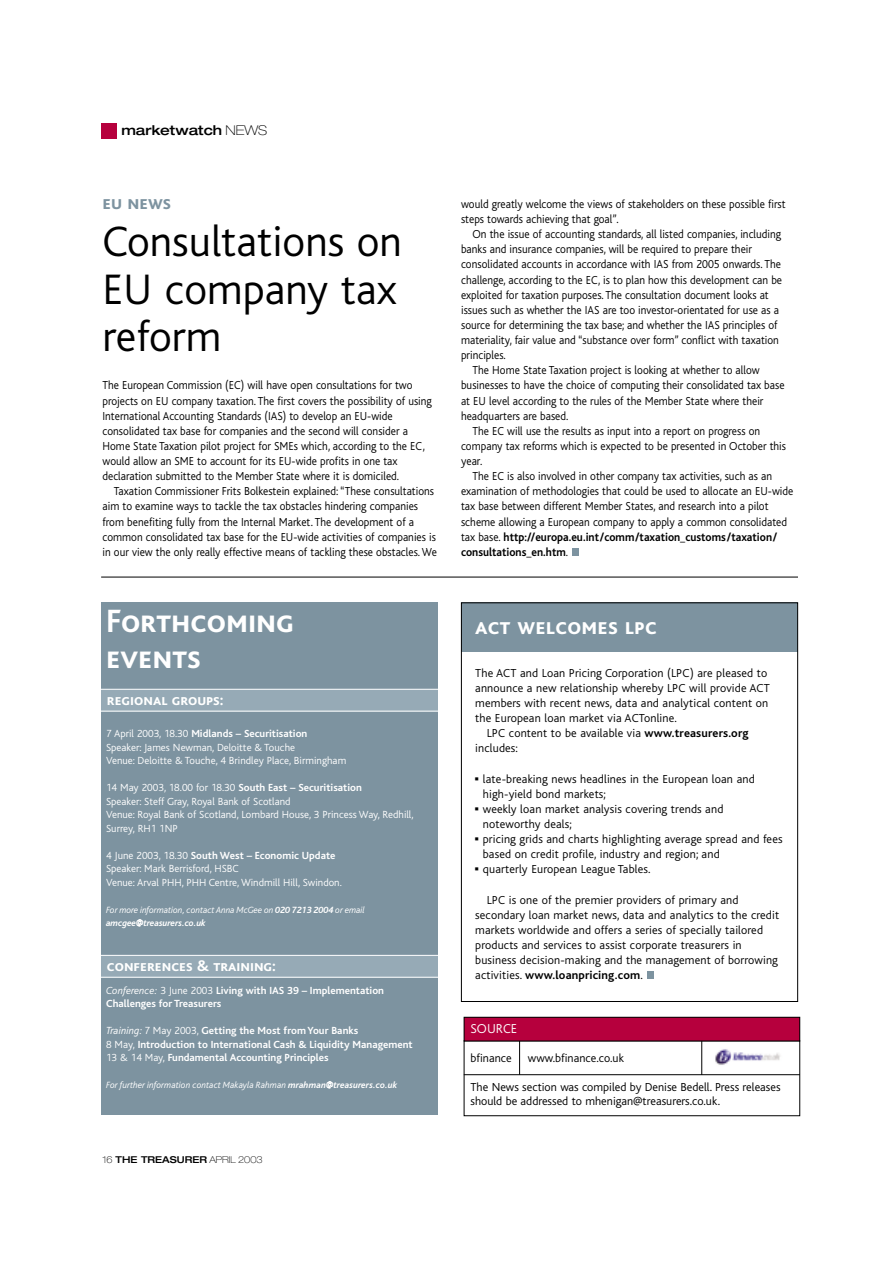
<style>
.page{position:relative;width:893px;height:1263px;background:#fff}
.page>*{position:absolute;margin:0;border:0;box-sizing:border-box;transform-origin:0 0}
.t1{font:300 44.55px/47.2px "Bliss";color:#000}
.t2{font:700 33.75px/36.5px "Bliss Caps";color:#fff}
.t3{font:700 24.3px "Bliss Caps";letter-spacing:.01em;color:#fff}
.t4{font:700 20.25px "Bliss Caps";color:#7d93a0}
.t5{font:700 16.2px "Bliss Caps";color:#fff}
.t6{font:500 expanded 13.5px "Helvetica Neue";color:#000}
.t7{font:300 13.5px "Bliss";color:#fff}
.t8{font:300 12.15px/15.1px "Bliss";color:#000;scale:.93 1}
.t9{font:300 12.15px/15.1px "Bliss";color:#000}
.t10{font:700 12.15px "Bliss";color:#000;scale:.93 1}
.t11{font:300 10.8px/13.5px "Bliss";color:#fff}
.t12{font:700 10.8px/13.5px "Bliss";color:#fff}
.t13{font:italic 300 9.45px/13.5px "Bliss";letter-spacing:-.01em;color:#fff}
.t14{font:500 expanded 9.45px "Helvetica Neue";color:#000}
.s1{font-weight:100}
.s2{font-weight:700}
.s3{font-weight:300;font-style:italic}
.s4{font-weight:300}
.s5{font-family:"Universal Newswith Comm Pi";font-weight:400}
</style>
<div class="page">
<div style="left:101px;top:124px;width:15px;height:15px;background:#b6003d"></div>
<hr style="left:701px;top:1024px;width:1px;height:51px;background:#000">
<hr style="left:519px;top:1023px;width:1px;height:52px;background:#000">
<div style="left:464px;top:1017px;width:335px;height:24px;background:#b6003d"></div>
<div style="left:463px;top:1017px;width:337px;height:24px;border:1px solid #000"></div>
<hr style="left:464px;top:1074px;width:335px;height:1px;background:#000">
<img style="left:715px;top:1049px;width:65px;height:16px">
<div style="left:572px;top:548px;width:7px;height:8px;background:#7d93a0"></div>
<div style="left:101px;top:602px;width:336px;height:513px;background:#7d93a0"></div>
<svg style="left:101px;top:576px;width:697px;height:426px"></svg>
<p class="t6" style="left:121px;top:125px;width:147px">marketwatch <span class="s1">NEWS</span></p>
<h3 class="t4" style="left:102px;top:190px;width:70px">eu news</h3>
<h1 class="t1" style="left:102px;top:224px;width:301px">Consultations on<br>EU company tax reform</h1>
<p class="t8" style="left:102px;top:379px;width:356px">The European Commission (EC) will have open consultations for two projects on EU company taxation. The first covers the possibility of using International Accounting Standards (IAS) to develop an EU-wide consolidated tax base for companies and the second will consider a Home State Taxation pilot project for SMEs which, according to the EC, would allow an SME to account for its EU-wide profits in one tax declaration submitted to the Member State where it is domiciled.</p>
<p class="t8" style="left:102px;top:485px;width:361px;text-indent:11px">Taxation Commissioner Frits Bolkestein explained: “These consultations aim to examine ways to tackle the tax obstacles hindering companies from benefiting fully from the Internal Market. The development of a common consolidated tax base for the EU-wide activities of companies is in our view the only really effective means of tackling these obstacles. We</p>
<h2 class="t2" style="left:106px;top:602px;width:189px">Forthcoming events</h2>
<h3 class="t5" style="left:107px;top:690px;width:118px">regional groups:</h3>
<p class="t11" style="left:106px;top:728px;width:242px">7 April 2003, 18.30 <span class="s2">Midlands – Securitisation<br></span>Speaker: James Newman, Deloitte &amp; Touche<br>Venue: Deloitte &amp; Touche, 4 Brindley Place, Birmingham</p>
<p class="t11" style="left:106px;top:782px;width:309px">14 May 2003, 18.00 for 18.30 <span class="s2">South East – Securitisation<br></span>Speaker: Steff Gray, Royal Bank of Scotland<br>Venue: Royal Bank of Scotland, Lombard House, 3 Princess Way, Redhill, Surrey, RH1 1NP</p>
<p class="t11" style="left:106px;top:850px;width:237px">4 June 2003, 18.30 <span class="s2">South West – Economic Update<br></span>Speaker: Mark Berrisford, HSBC<br>Venue: Arval PHH, PHH Centre, Windmill Hill, Swindon.</p>
<p class="t13" style="left:106px;top:904px;width:260px">For more information, contact Anna McGee on <span class="s2">020 7213 2004</span> or email <span class="s2">amcgee@treasurers.co.uk</span></p>
<h3 class="t5" style="left:107px;top:956px;width:170px">conferences &amp; training:</h3>
<p class="t12" style="left:106px;top:985px;width:279px"><span class="s3">Conference:</span> <span class="s4">3 June 2003</span> Living with IAS 39 – Implementation<br>Challenges for Treasurers</p>
<p class="t12" style="left:106px;top:1025px;width:308px"><span class="s3">Training:</span> <span class="s4">7 May 2003,</span> Getting the Most from Your Banks<br><span class="s4">8 May,</span> Introduction to International Cash &amp; Liquidity Management<br><span class="s4">13 &amp; 14 May,</span> Fundamental Accounting Principles</p>
<p class="t13" style="left:106px;top:1079px;width:293px">For further information contact Makayla Rahman <span class="s2">mrahman@treasurers.co.uk</span></p>
<p class="t14" style="left:102px;top:1156px;width:162px"><span class="s1">16</span> THE TREASURER <span class="s1">APRIL 2003</span></p>
<p class="t8" style="left:461px;top:198px;width:350px">would greatly welcome the views of stakeholders on these possible first steps towards achieving that goal”.</p>
<p class="t8" style="left:472px;top:228px;width:333px">On the issue of accounting standards, all listed companies, including</p>
<p class="t8" style="left:461px;top:243px;width:314px">banks and insurance companies, will be required to prepare their</p>
<p class="t8" style="left:461px;top:258px;width:345px">consolidated accounts in accordance with IAS from 2005 onwards. The</p>
<p class="t8" style="left:461px;top:274px;width:347px">challenge, according to the EC, is to plan how this development can be</p>
<p class="t8" style="left:461px;top:289px;width:332px">exploited for taxation purposes. The consultation document looks at</p>
<p class="t8" style="left:461px;top:304px;width:343px">issues such as whether the IAS are too investor-orientated for use as a</p>
<p class="t8" style="left:461px;top:319px;width:342px">source for determining the tax base; and whether the IAS principles of</p>
<p class="t8" style="left:461px;top:334px;width:343px">materiality, fair value and “substance over form” conflict with taxation</p>
<p class="t8" style="left:461px;top:349px;width:50px">principles.</p>
<p class="t8" style="left:472px;top:364px;width:310px">The Home State Taxation project is looking at whether to allow</p>
<p class="t8" style="left:461px;top:379px;width:349px">businesses to have the choice of computing their consolidated tax base</p>
<p class="t8" style="left:461px;top:395px;width:327px">at EU level according to the rules of the Member State where their</p>
<p class="t8" style="left:461px;top:410px;width:117px">headquarters are based.</p>
<p class="t8" style="left:472px;top:425px;width:311px">The EC will use the results as input into a report on progress on</p>
<p class="t8" style="left:461px;top:440px;width:351px">company tax reforms which is expected to be presented in October this</p>
<p class="t8" style="left:461px;top:455px;width:24px">year.</p>
<p class="t8" style="left:472px;top:470px;width:323px">The EC is also involved in other company tax activities, such as an</p>
<p class="t8" style="left:461px;top:485px;width:359px">examination of methodologies that could be used to allocate an EU-wide</p>
<p class="t8" style="left:461px;top:500px;width:332px">tax base between different Member States, and research into a pilot</p>
<p class="t8" style="left:461px;top:516px;width:352px">scheme allowing a European company to apply a common consolidated</p>
<p class="t10" style="left:461px;top:533px;width:341px"><span class="s4">tax base.</span> http://europa.eu.int/comm/taxation_customs/taxation/</p>
<p class="t10" style="left:461px;top:548px;width:116px">consultations_en.htm<span class="s4">.</span></p>
<h3 class="t3" style="left:475px;top:611px;width:183px">act welcomes lpc</h3>
<p class="t9" style="left:475px;top:667px;width:293px">The ACT and Loan Pricing Corporation (LPC) are pleased to</p>
<p class="t9" style="left:475px;top:682px;width:296px">announce a new relationship whereby LPC will provide ACT</p>
<p class="t9" style="left:475px;top:697px;width:294px">members with recent news, data and analytical content on</p>
<p class="t9" style="left:475px;top:712px;width:203px">the European loan market via ACTonline.</p>
<p class="t9" style="left:486px;top:727px;width:263px">LPC content to be available via <span class="s2">www.treasurers.org</span></p>
<p class="t9" style="left:475px;top:742px;width:44px">includes:</p>
<p class="t9" style="left:483px;top:773px;width:273px;text-indent:-8px"><span class="s5">▪</span> late-breaking news headlines in the European loan and high-yield bond markets;</p>
<p class="t9" style="left:483px;top:803px;width:242px;text-indent:-8px"><span class="s5">▪</span> weekly loan market analysis covering trends and noteworthy deals;</p>
<p class="t9" style="left:483px;top:833px;width:301px;text-indent:-8px"><span class="s5">▪</span> pricing grids and charts highlighting average spread and fees based on credit profile, industry and region; and</p>
<p class="t9" style="left:475px;top:863px;width:177px"><span class="s5">▪</span> quarterly European League Tables.</p>
<p class="t9" style="left:475px;top:894px;width:305px;text-indent:11px">LPC is one of the premier providers of primary and secondary loan market news, data and analytics to the credit markets worldwide and offers a series of specially tailored products and services to assist corporate treasurers in business decision-making and the management of borrowing activities. <span class="s2">www.loanpricing.com</span>.</p>
<p class="t7" style="left:470px;top:1024px;width:48px">SOURCE</p>
<p class="t9" style="left:470px;top:1052px;width:43px">bfinance</p>
<p class="t9" style="left:528px;top:1052px;width:97px">www.bfinance.co.uk</p>
<p class="t9" style="left:470px;top:1081px;width:311px;line-height:14.5px">The News section was compiled by Denise Bedell. Press releases should be addressed to mhenigan@treasurers.co.uk.</p>
</div>
